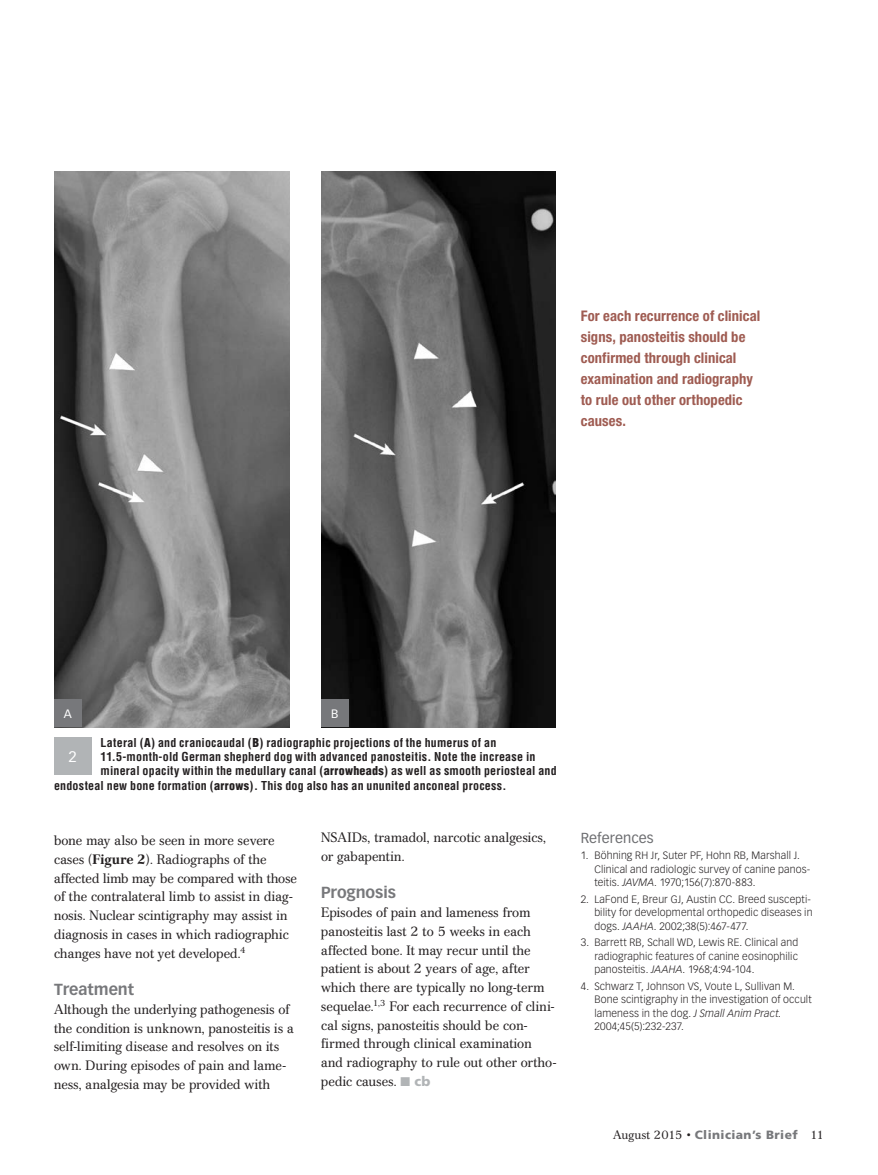
<style>
.page{position:relative;width:878px;height:1175px;background:#fff}
.page>*{position:absolute;margin:0;border:0;box-sizing:border-box;transform-origin:0 0}
.Head_A{font:700 15.75px "Vectora LT Std";letter-spacing:-.005em;color:#77787b}
.Figure_Number{font:15px "Vectora LT Std";color:#fff}
.Pullquote{font:700 condensed 14.7px/21px "Helvetica Neue LT Std";letter-spacing:.005em;color:#9f5c52}
.Head_B{font:14.25px "Vectora LT Std";letter-spacing:.005em;color:#6d6e71}
.Body_Cremona_9_12{font:13.5px/18.8px "Cremona";letter-spacing:.01em;color:#231f20}
.Figure_caption{font:700 condensed 12px "Helvetica";letter-spacing:.015em;color:#231f20}
.t1{font:900 12px "Frutiger";letter-spacing:.035em;color:#77787b}
.figure_label{font:12px "Vectora LT Std";color:#fff}
.References{font:300 10.5px/13.5px "Vectora LT Std";letter-spacing:.015em;color:#231f20}
.s1{font-weight:900}
.s2{font-weight:700}
.s3{color:#b1b4b6}
.s4{font-family:"Frutiger";font-weight:900;color:#b1b4b6}
.s5{font-style:italic}
.s6{font-family:"Cremona";font-weight:400;color:#231f20}
</style>
<div class="page">
<img style="left:54px;top:171px;width:236px;height:556px">
<img style="left:321px;top:171px;width:235px;height:556px">
<div style="left:54px;top:699px;width:28px;height:28px;background:#77787b"></div>
<div style="left:321px;top:699px;width:28px;height:28px;background:#77787b"></div>
<div style="left:54px;top:737px;width:38px;height:37px;background:#b1b4b6"></div>
<p class="Pullquote" style="left:580px;top:305px;width:181px">For each recurrence of clinical signs, panosteitis should be confirmed through clinical examination and radiography to rule out other orthopedic causes.</p>
<p class="figure_label" style="left:64px;top:706px;width:10px">A</p>
<p class="figure_label" style="left:331px;top:706px;width:9px">B</p>
<p class="Figure_caption" style="left:100px;top:734px;width:397px">Lateral (<span class="s1">A</span>) and craniocaudal (<span class="s1">B</span>) radiographic projections of the humerus of an</p>
<p class="Figure_caption" style="left:100px;top:749px;width:436px">11.5-month-old German shepherd dog with advanced panosteitis. Note the increase in</p>
<p class="Figure_caption" style="left:100px;top:763px;width:458px">mineral opacity within the medullary canal (<span class="s1">arrowheads</span>) as well as smooth periosteal and</p>
<p class="Figure_caption" style="left:54px;top:778px;width:454px">endosteal new bone formation (<span class="s1">arrows</span>). This dog also has an ununited anconeal process.</p>
<p class="Figure_Number" style="left:69px;top:747px;width:10px">2</p>
<p class="Body_Cremona_9_12" style="left:54px;top:831px;width:244px">bone may also be seen in more severe cases (<span class="s2">Figure 2</span>). Radiographs of the affected limb may be compared with those of the contralateral limb to assist in diag&shy;nosis. Nuclear scintigraphy may assist in diagnosis in cases in which radiographic changes have not yet developed.<sup>4</sup></p>
<p class="Head_A" style="left:54px;top:980px;width:82px">Treatment</p>
<p class="Body_Cremona_9_12" style="left:54px;top:1000px;width:241px">Although the underlying pathogenesis of the condition is unknown, panosteitis is a self-limiting disease and resolves on its own. During episodes of pain and lame&shy;ness, analgesia may be provided with</p>
<p class="Body_Cremona_9_12" style="left:321px;top:828px;width:226px">NSAIDs, tramadol, narcotic analgesics, or gabapentin.</p>
<p class="Head_A" style="left:321px;top:883px;width:76px">Prognosis</p>
<p class="Body_Cremona_9_12" style="left:321px;top:903px;width:237px">Episodes of pain and lameness from panosteitis last 2 to 5 weeks in each affected bone. It may recur until the patient is about 2 years of age, after which there are typically no long-term sequelae.<sup>1,3</sup> For each recurrence of clini&shy;cal signs, panosteitis should be con&shy;firmed through clinical examination and radiography to rule out other ortho&shy;pedic causes. <span class="s3">■</span> <span class="s4">cb</span></p>
<p class="Head_B" style="left:580px;top:829px;width:74px">References</p>
<p class="References" style="left:594px;top:848px;width:217px;text-indent:-14px">1. Böhning RH Jr, Suter PF, Hohn RB, Marshall J.<br>Clinical and radiologic survey of canine panos&shy;teitis. <span class="s5">JAVMA</span>. 1970;156(7):870-883.</p>
<p class="References" style="left:594px;top:892px;width:220px;text-indent:-14px">2. LaFond E, Breur GJ, Austin CC. Breed suscepti&shy;bility for developmental orthopedic diseases in dogs. <span class="s5">JAAHA</span>. 2002;38(5):467-477.</p>
<p class="References" style="left:594px;top:935px;width:205px;text-align:justify;text-indent:-14px">3. Barrett RB, Schall WD, Lewis RE. Clinical and radiographic features of canine eosinophilic panosteitis. <span class="s5">JAAHA</span>. 1968;4:94-104.</p>
<p class="References" style="left:594px;top:979px;width:219px;text-indent:-14px">4. Schwarz T, Johnson VS, Voute L, Sullivan M.<br>Bone scintigraphy in the investigation of occult lameness in the dog. <span class="s5">J Small Anim Pract.<br></span>2004;45(5):232-237.</p>
<p class="t1" style="left:613px;top:1128px;width:212px"><span class="s6">August 2015 •</span> Clinician’s Brief <span class="s6">11</span></p>
</div>
